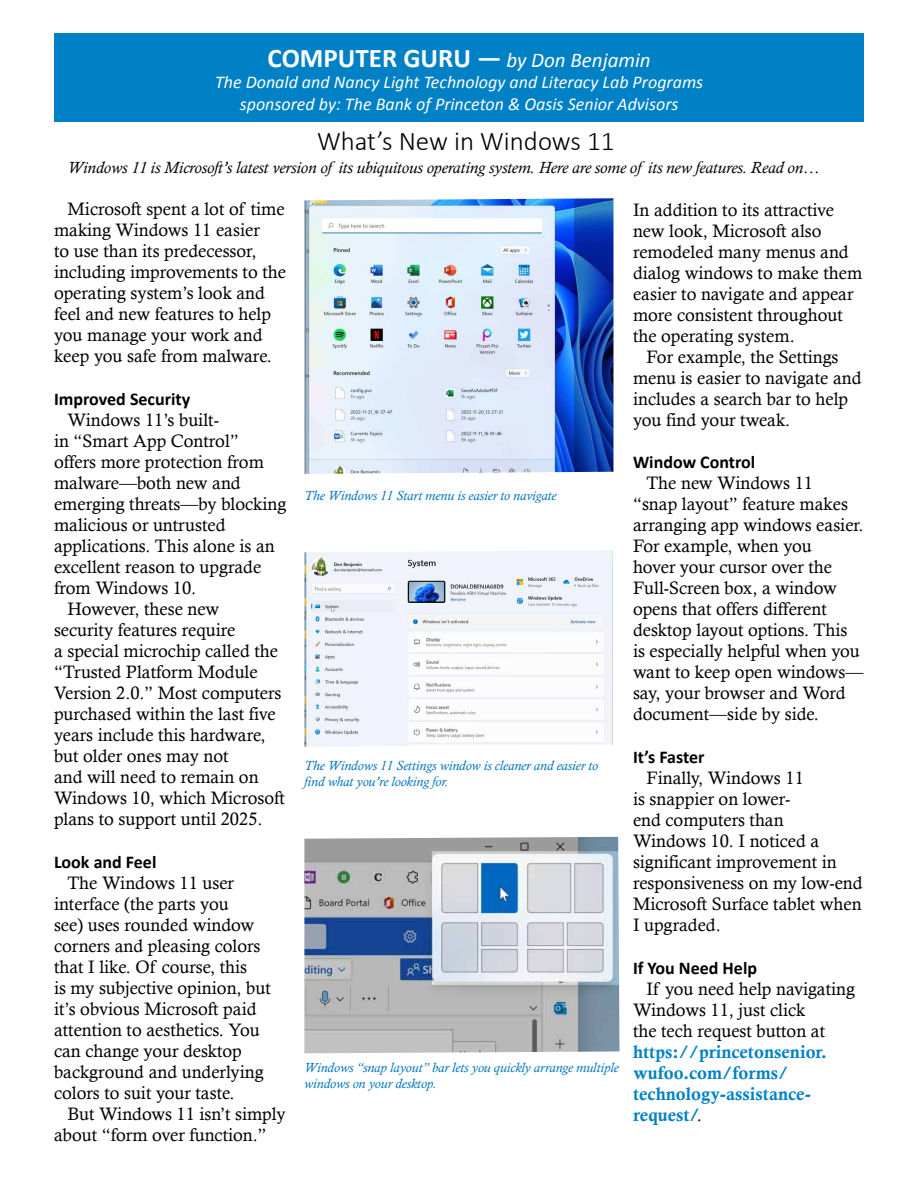
<style>
.page{position:relative;width:918px;height:1188px;background:#fff}
.page>*{position:absolute;margin:0;border:0;box-sizing:border-box;transform-origin:0 0}
.t1{font:700 27px "Calibri";color:#fff}
.t2{font:300 27px "Calibri";color:#000}
.t3{font:18px/21px "Calisto";color:#000}
.t4{font:italic 18px/21px "Calibri";color:#fff;text-align:center}
.t5{font:18px/21px "Calis MT Bol";color:#0081c6}
.t6{font:700 18px "Calibri";color:#000}
.t7{font:italic 16.5px "Calisto";color:#000}
.t8{font:italic 13.5px/16.2px "Calisto";color:#0075bf}
.s1{font-weight:400;font-style:italic;font-size:21px}
.s2{font-family:"Calisto";color:#000}
</style>
<div class="page">
<div style="left:54px;top:33px;width:810px;height:89px;background:#0081c6"></div>
<img style="left:304px;top:198px;width:309px;height:276px">
<img style="left:304px;top:550px;width:309px;height:197px">
<img style="left:304px;top:837px;width:316px;height:216px">
<h1 class="t1" style="left:268px;top:42px;width:385px">COMPUTER GURU — <span class="s1">by Don Benjamin</span></h1>
<p class="t4" style="left:215px;top:71px;width:490px">The Donald and Nancy Light Technology and Literacy Lab Programs sponsored by: The Bank of Princeton &amp; Oasis Senior Advisors</p>
<h1 class="t2" style="left:317px;top:124px;width:299px">What’s New in Windows 11</h1>
<p class="t7" style="left:68px;top:158px;width:754px">Windows 11 is Microsoft’s latest version of its ubiquitous operating system. Here are some of its new features. Read on…</p>
<p class="t3" style="left:54px;top:198px;width:234px;text-indent:14px">Microsoft spent a lot of time making Windows 11 easier<br>to use than its predecessor, including improvements to the operating system’s look and feel and new features to help you manage your work and keep you safe from malware.</p>
<p class="t6" style="left:54px;top:388px;width:138px">Improved Security</p>
<p class="t3" style="left:68px;top:409px;width:153px">Windows 11’s built-</p>
<p class="t3" style="left:54px;top:430px;width:186px">in “Smart App Control”</p>
<p class="t3" style="left:54px;top:451px;width:211px">offers more protection from</p>
<p class="t3" style="left:54px;top:472px;width:188px">malware—both new and</p>
<p class="t3" style="left:54px;top:493px;width:234px">emerging threats—by blocking</p>
<p class="t3" style="left:54px;top:514px;width:173px">malicious or untrusted</p>
<p class="t3" style="left:54px;top:535px;width:222px">applications. This alone is an</p>
<p class="t3" style="left:54px;top:556px;width:209px">excellent reason to upgrade</p>
<p class="t3" style="left:54px;top:577px;width:144px">from Windows 10.</p>
<p class="t3" style="left:68px;top:598px;width:153px">However, these new</p>
<p class="t3" style="left:54px;top:619px;width:183px">security features require</p>
<p class="t3" style="left:54px;top:640px;width:226px">a special microchip called the</p>
<p class="t3" style="left:54px;top:661px;width:205px">“Trusted Platform Module</p>
<p class="t3" style="left:54px;top:682px;width:229px">Version 2.0.” Most computers</p>
<p class="t3" style="left:54px;top:703px;width:223px">purchased within the last five</p>
<p class="t3" style="left:54px;top:724px;width:213px">years include this hardware,</p>
<p class="t3" style="left:54px;top:745px;width:176px">but older ones may not</p>
<p class="t3" style="left:54px;top:766px;width:206px">and will need to remain on</p>
<p class="t3" style="left:54px;top:787px;width:233px">Windows 10, which Microsoft</p>
<p class="t3" style="left:54px;top:808px;width:210px">plans to support until 2025.</p>
<p class="t6" style="left:54px;top:851px;width:104px">Look and Feel</p>
<p class="t3" style="left:54px;top:872px;width:218px;text-indent:14px">The Windows 11 user interface (the parts you<br>see) uses rounded window corners and pleasing colors that I like. Of course, this<br>is my subjective opinion, but it’s obvious Microsoft paid attention to aesthetics. You can change your desktop background and underlying colors to suit your taste.</p>
<p class="t3" style="left:54px;top:1103px;width:233px;text-indent:14px">But Windows 11 isn’t simply about “form over function.”</p>
<p class="t3" style="left:633px;top:199px;width:231px">In addition to its attractive new look, Microsoft also remodeled many menus and dialog windows to make them easier to navigate and appear more consistent throughout the operating system.</p>
<p class="t3" style="left:633px;top:346px;width:230px;text-indent:14px">For example, the Settings menu is easier to navigate and includes a search bar to help you find your tweak.</p>
<p class="t6" style="left:633px;top:451px;width:124px">Window Control</p>
<p class="t3" style="left:633px;top:472px;width:232px;text-indent:14px">The new Windows 11<br>“snap layout” feature makes arranging app windows easier.<br>For example, when you<br>hover your cursor over the<br>Full-Screen box, a window opens that offers different desktop layout options. This is especially helpful when you want to keep open windows— say, your browser and Word document—side by side.</p>
<p class="t6" style="left:633px;top:746px;width:73px">It’s Faster</p>
<p class="t3" style="left:633px;top:767px;width:231px;text-indent:14px">Finally, Windows 11<br>is snappier on lower-<br>end computers than<br>Windows 10. I noticed a significant improvement in responsiveness on my low-end<br>Microsoft Surface tablet when<br>I upgraded.</p>
<p class="t6" style="left:633px;top:956px;width:126px">If You Need Help</p>
<p class="t3" style="left:633px;top:978px;width:223px;text-indent:14px">If you need help navigating<br>Windows 11, just click<br>the tech request button at</p>
<p class="t5" style="left:633px;top:1041px;width:196px">https://princetonsenior. wufoo.com/forms/ technology-assistance&shy;request/<span class="s2">.</span></p>
<p class="t8" style="left:304px;top:487px;width:254px">The Windows 11 Start menu is easier to navigate</p>
<p class="t8" style="left:304px;top:757px;width:295px">The Windows 11 Settings window is cleaner and easier to find what you’re looking for.</p>
<p class="t8" style="left:304px;top:1059px;width:316px">Windows “snap layout” bar lets you quickly arrange multiple windows on your desktop.</p>
</div>
